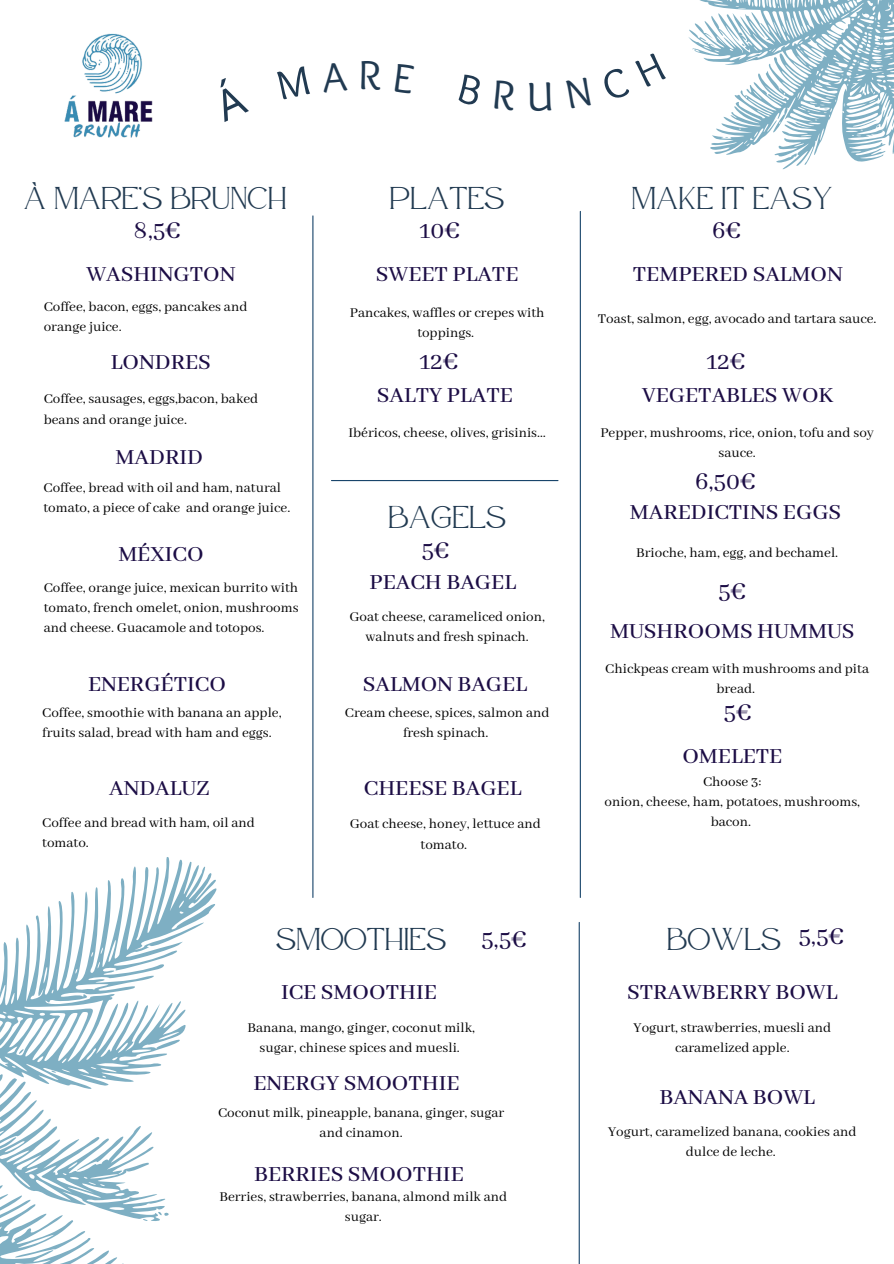
<style>
.page{position:relative;width:894px;height:1264px;background:#fff}
.page>*{position:absolute;margin:0;border:0;box-sizing:border-box;transform-origin:0 0}
.t1{font:31.5px "Atteron";color:#213a51}
.t2{font:27px "Abhaya Libre";color:#1c0d45}
.t3{font:500 24px "Abhaya Libre";color:#1c0d45}
.t4{font:15px/20.2px "Abhaya Libre";color:#000;text-align:center}
</style>
<div class="page">
<hr style="left:312px;top:216px;width:1px;height:681px;background:#19456b">
<svg style="left:0;top:857px;width:217px;height:406px"></svg>
<hr style="left:331px;top:480px;width:227px;height:1px;background:#19456b">
<hr style="left:579px;top:211px;width:1px;height:686px;background:#19456b">
<img style="left:64px;top:33px;width:89px;height:105px">
<hr style="left:578px;top:922px;width:1px;height:341px;background:#19456b">
<svg style="left:688px;top:0;width:205px;height:170px"></svg>
<p class="t1" style="left:24px;top:179px;width:265px">À MARE’S BRUNCH</p>
<p class="t2" style="left:133px;top:215px;width:49px">8,5€</p>
<p class="t3" style="left:86px;top:261px;width:151px">WASHINGTON</p>
<p class="t4" style="left:44px;top:297px;width:205px;text-align:left">Coffee, bacon, eggs, pancakes and orange juice.</p>
<p class="t3" style="left:111px;top:349px;width:101px">LONDRES</p>
<p class="t4" style="left:44px;top:389px;width:216px;text-align:left">Coffee, sausages, eggs,bacon, baked beans and orange juice.</p>
<p class="t3" style="left:115px;top:443px;width:89px">MADRID</p>
<p class="t4" style="left:43px;top:478px;width:248px;text-align:left">Coffee, bread with oil and ham, natural tomato, a piece of cake and orange juice.</p>
<p class="t3" style="left:118px;top:540px;width:87px">MÉXICO</p>
<p class="t4" style="left:44px;top:578px;width:256px;text-align:justify">Coffee, orange juice, mexican burrito with tomato, french omelet, onion, mushrooms and cheese. Guacamole and totopos.</p>
<p class="t3" style="left:88px;top:670px;width:139px">ENERGÉTICO</p>
<p class="t4" style="left:42px;top:703px;width:241px;text-align:left">Coffee, smoothie with banana an apple, fruits salad, bread with ham and eggs.</p>
<p class="t3" style="left:109px;top:774px;width:102px">ANDALUZ</p>
<p class="t4" style="left:42px;top:813px;width:214px;text-align:left">Coffee and bread with ham, oil and tomato.</p>
<p class="t1" style="left:389px;top:179px;width:116px">PLATES</p>
<p class="t2" style="left:419px;top:215px;width:42px">10€</p>
<p class="t3" style="left:376px;top:261px;width:144px">SWEET PLATE</p>
<p class="t4" style="left:350px;top:303px;width:196px">Pancakes, waffles or crepes with toppings.</p>
<p class="t2" style="left:419px;top:346px;width:41px">12€</p>
<p class="t3" style="left:377px;top:382px;width:137px">SALTY PLATE</p>
<p class="t4" style="left:348px;top:423px;width:199px">Ibéricos, cheese, olives, grisinis…</p>
<p class="t1" style="left:388px;top:498px;width:120px">BAGELS</p>
<p class="t2" style="left:421px;top:535px;width:30px">5€</p>
<p class="t3" style="left:369px;top:568px;width:148px">PEACH BAGEL</p>
<p class="t4" style="left:349px;top:606px;width:197px">Goat cheese, carameliced onion, walnuts and fresh spinach.</p>
<p class="t3" style="left:362px;top:670px;width:166px">SALMON BAGEL</p>
<p class="t4" style="left:345px;top:703px;width:206px">Cream cheese, spices, salmon and fresh spinach.</p>
<p class="t3" style="left:364px;top:774px;width:159px">CHEESE BAGEL</p>
<p class="t4" style="left:349px;top:814px;width:193px">Goat cheese, honey, lettuce and tomato.</p>
<p class="t1" style="left:631px;top:179px;width:203px">MAKE IT EASY</p>
<p class="t2" style="left:711px;top:215px;width:31px">6€</p>
<p class="t3" style="left:632px;top:261px;width:211px">TEMPERED SALMON</p>
<p class="t4" style="left:597px;top:309px;width:280px">Toast, salmon, egg, avocado and tartara sauce.</p>
<p class="t2" style="left:706px;top:346px;width:41px">12€</p>
<p class="t3" style="left:642px;top:382px;width:193px">VEGETABLES WOK</p>
<p class="t4" style="left:600px;top:423px;width:275px">Pepper, mushrooms, rice, onion, tofu and soy sauce.</p>
<p class="t2" style="left:695px;top:466px;width:62px">6,50€</p>
<p class="t3" style="left:629px;top:499px;width:213px">MAREDICTINS EGGS</p>
<p class="t4" style="left:636px;top:543px;width:203px">Brioche, ham, egg, and bechamel.</p>
<p class="t2" style="left:717px;top:576px;width:30px">5€</p>
<p class="t3" style="left:610px;top:618px;width:246px">MUSHROOMS HUMMUS</p>
<p class="t4" style="left:605px;top:659px;width:265px">Chickpeas cream with mushrooms and pita bread.</p>
<p class="t2" style="left:723px;top:697px;width:30px">5€</p>
<p class="t3" style="left:682px;top:742px;width:101px">OMELETE</p>
<p class="t4" style="left:703px;top:771px;width:60px">Choose 3:</p>
<p class="t4" style="left:604px;top:792px;width:257px">onion, cheese, ham, potatoes, mushrooms, bacon.</p>
<p class="t1" style="left:276px;top:920px;width:172px">SMOOTHIES</p>
<p class="t1" style="left:666px;top:920px;width:116px">BOWLS</p>
<p class="t3" style="left:627px;top:978px;width:212px">STRAWBERRY BOWL</p>
<p class="t2" style="left:481px;top:924px;width:48px">5,5€</p>
<p class="t2" style="left:798px;top:921px;width:48px">5,5€</p>
<p class="t3" style="left:281px;top:978px;width:157px">ICE SMOOTHIE</p>
<p class="t4" style="left:247px;top:1018px;width:229px">Banana, mango, ginger, coconut milk, sugar, chinese spices and muesli.</p>
<p class="t3" style="left:253px;top:1069px;width:207px">ENERGY SMOOTHIE</p>
<p class="t4" style="left:218px;top:1102px;width:288px">Coconut milk, pineapple, banana, ginger, sugar and cinamon.</p>
<p class="t3" style="left:254px;top:1161px;width:211px">BERRIES SMOOTHIE</p>
<p class="t4" style="left:219px;top:1187px;width:289px">Berries, strawberries, banana, almond milk and sugar.</p>
<p class="t4" style="left:633px;top:1018px;width:199px">Yogurt, strawberries, muesli and caramelized apple.</p>
<p class="t3" style="left:659px;top:1083px;width:157px">BANANA BOWL</p>
<p class="t4" style="left:608px;top:1121px;width:250px">Yogurt, caramelized banana, cookies and dulce de leche.</p>
</div>
